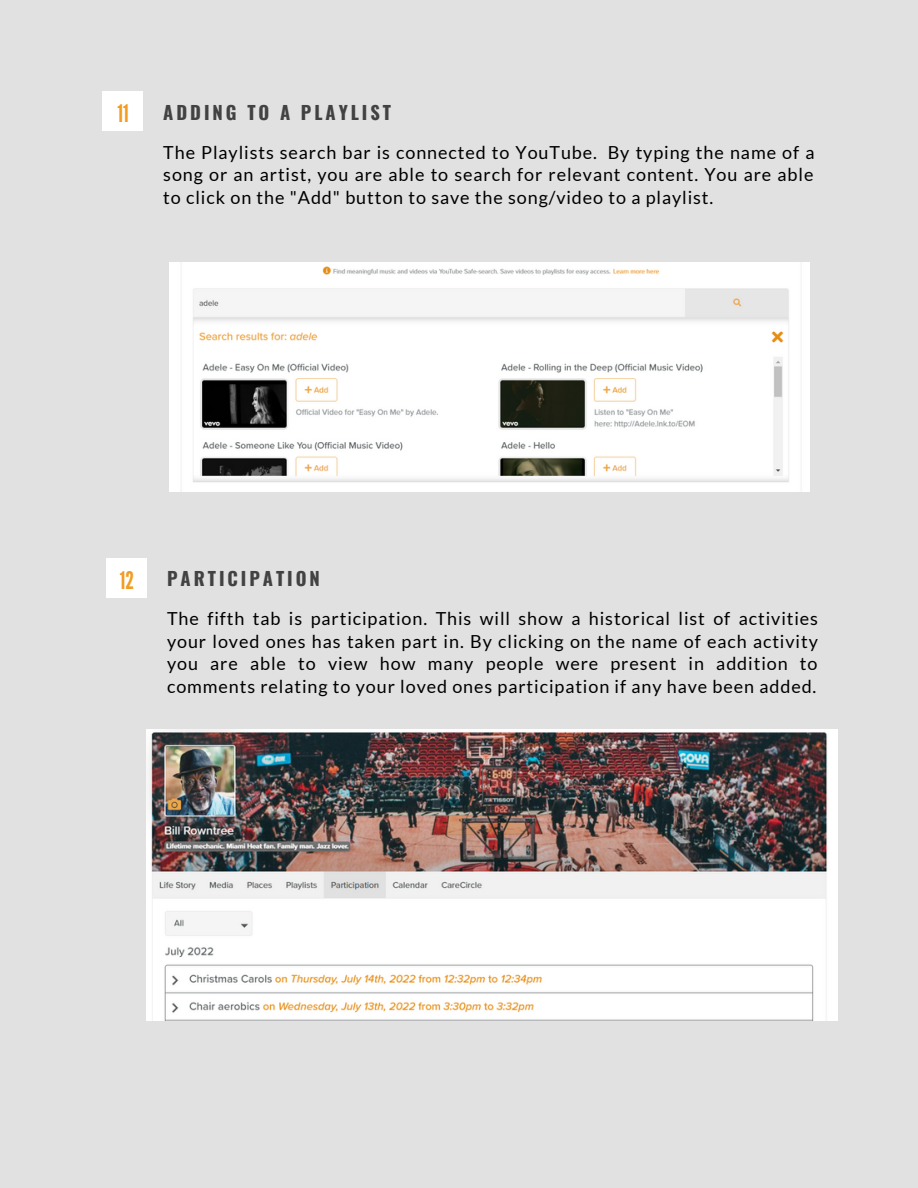
<style>
.page{position:relative;width:918px;height:1188px;background:#e1e1e1}
.page>*{position:absolute;margin:0;border:0;box-sizing:border-box;transform-origin:0 0}
.t1{font:24.15px "League Gothic";color:#f29c23}
.t2{font:700 18.45px "Oswald";letter-spacing:.16em;color:#424242}
.t3{font:18px/22.5px "Lato";letter-spacing:.05em;color:#000;text-align:justify}
</style>
<div class="page">
<img style="left:169px;top:263px;width:640px;height:228px">
<img style="left:146px;top:729px;width:691px;height:292px">
<div style="left:103px;top:92px;width:40px;height:39px;background:#fff"></div>
<div style="left:106px;top:559px;width:41px;height:39px;background:#fff"></div>
<h1 class="t1" style="left:118px;top:100px;width:13px">11</h1>
<p class="t2" style="left:163px;top:98px;width:229px">ADDING TO A PLAYLIST</p>
<p class="t3" style="left:163px;top:141px;width:653px">The Playlists search bar is connected to YouTube. By typing the name of a song or an artist, you are able to search for relevant content. You are able to click on the "Add" button to save the song/video to a playlist.</p>
<h1 class="t1" style="left:120px;top:566px;width:16px">12</h1>
<p class="t2" style="left:167px;top:564px;width:154px">PARTICIPATION</p>
<p class="t3" style="left:167px;top:607px;width:653px">The fifth tab is participation. This will show a historical list of activities your loved ones has taken part in. By clicking on the name of each activity you are able to view how many people were present in addition to comments relating to your loved ones participation if any have been added.</p>
</div>
